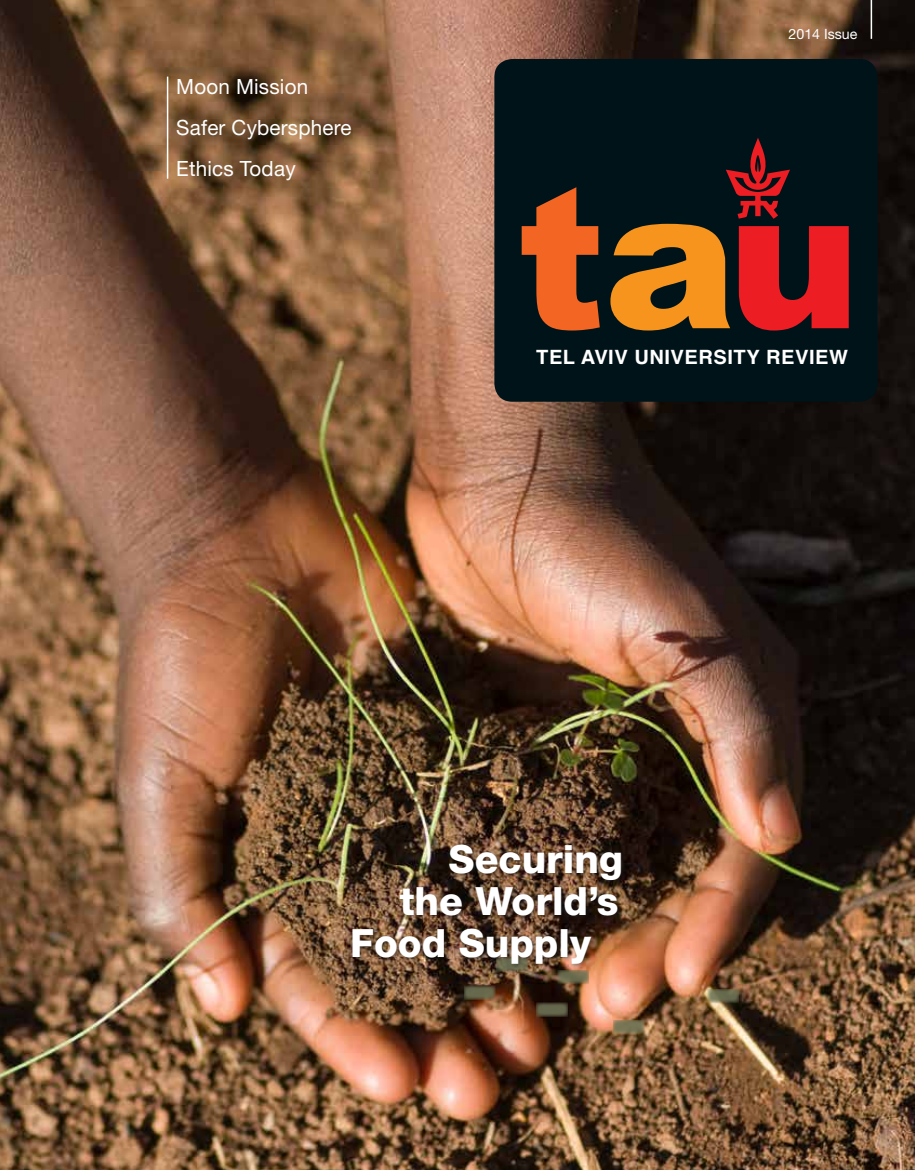
<style>
.page{position:relative;width:915px;height:1170px;background:#fff}
.page>*{position:absolute;margin:0;border:0;box-sizing:border-box;transform-origin:0 0}
.t1{font:800 39px "Helvetica Neue LT Std";color:#fff}
.t2{font:21px/41px "Helvetica Neue LT Std";letter-spacing:.01em;color:#fff}
.t3{font:700 19.65px "Helvetica";letter-spacing:.025em;color:#fff}
.t4{font:14.1px "Helvetica Neue LT Std";color:#fff}
</style>
<div class="page">
<img style="left:0;top:0;width:914px;height:1169px">
<hr style="left:870px;top:0;width:1px;height:39px;background:#fff">
<div style="left:494px;top:59px;width:383px;height:342px;background:#001318;border-radius:18px"></div>
<svg style="left:521px;top:187px;width:78px;height:143px"></svg>
<svg style="left:610px;top:138px;width:238px;height:192px"></svg>
<svg style="left:557px;top:969px;width:31px;height:14px"></svg>
<svg style="left:612px;top:1019px;width:32px;height:14px"></svg>
<svg style="left:536px;top:1002px;width:31px;height:14px"></svg>
<svg style="left:496px;top:969px;width:31px;height:2px"></svg>
<svg style="left:463px;top:985px;width:32px;height:14px"></svg>
<svg style="left:707px;top:989px;width:31px;height:14px"></svg>
<div style="left:349px;top:841px;width:277px;height:128px;background:#1b1a19;opacity:.5"></div>
<hr style="left:167px;top:77px;width:1px;height:102px;background:#fff">
<p class="t2" style="left:176px;top:65px;width:177px">Moon Mission<br>Safer Cybersphere<br>Ethics Today</p>
<p class="t4" style="left:788px;top:25px;width:70px">2014 Issue</p>
<p class="t3" style="left:536px;top:339px;width:313px">TEL AVIV UNIVERSITY REVIEW</p>
<h1 class="t1" style="left:448px;top:835px;width:176px">Securing</h1>
<h1 class="t1" style="left:399px;top:877px;width:220px">the World’s</h1>
<h1 class="t1" style="left:350px;top:919px;width:242px">Food Supply</h1>
</div>
